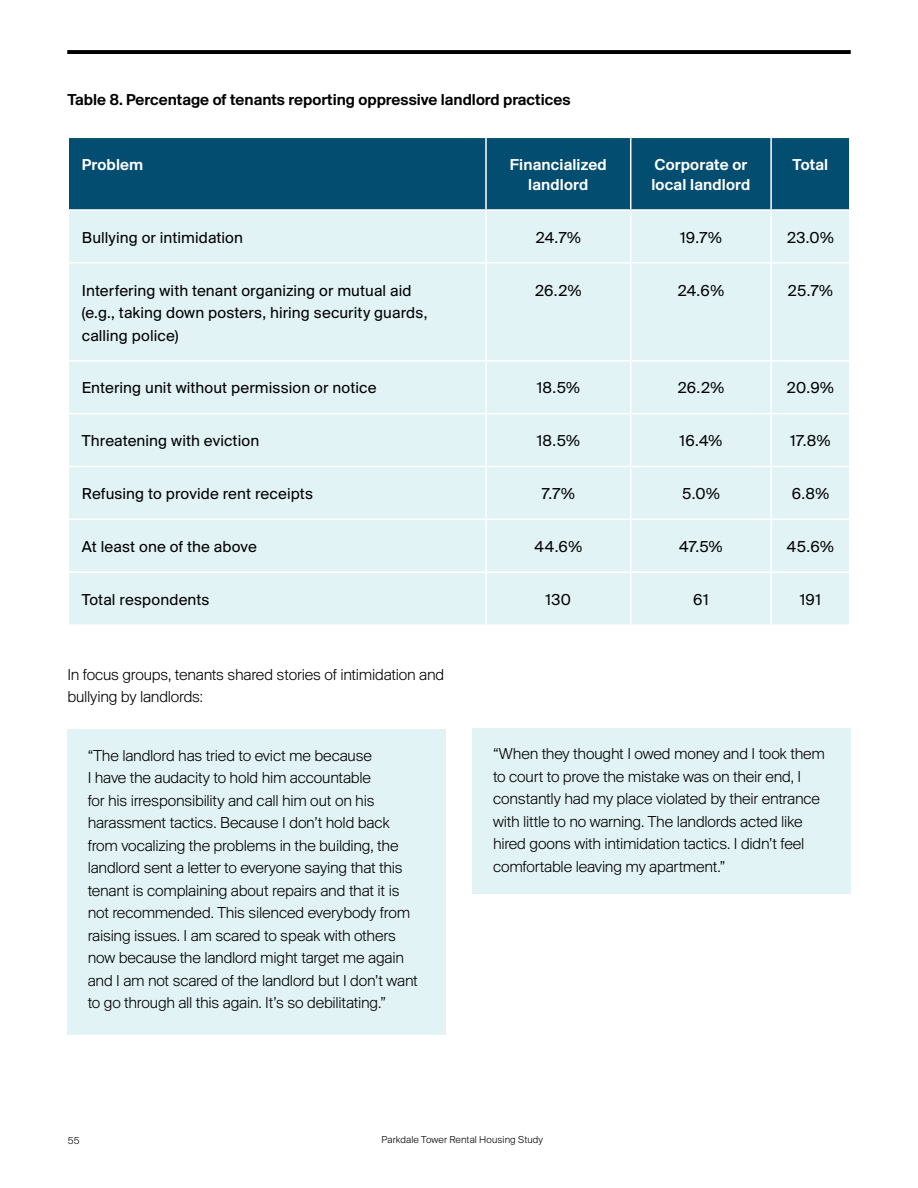
<style>
.page{position:relative;width:918px;height:1188px;background:#fff}
.page>*{position:absolute;margin:0;border:0;box-sizing:border-box;transform-origin:0 0}
.t1{font:300 16.5px/22.5px "Suisse BP Intl";letter-spacing:-.01em;color:#000}
.t2{font:16.5px/22.5px "Suisse BP Intl";letter-spacing:.005em;color:#000}
.t3{font:16.5px "Suisse BP Intl Antique";color:#000}
.t4{font:16.5px/19.8px "Suisse BP Intl Antique";letter-spacing:.01em;color:#fff;text-align:center}
.t5{font:300 10.5px "Suisse BP Intl";letter-spacing:.01em;color:#000}
</style>
<div class="page">
<div style="left:68px;top:729px;width:378px;height:306px;background:#e2f3f5"></div>
<div style="left:473px;top:729px;width:378px;height:165px;background:#e2f3f5"></div>
<div style="left:69px;top:138px;width:780px;height:71px;background:#034d70"></div>
<div style="left:69px;top:211px;width:780px;height:413px;background:#e2f3f5"></div>
<hr style="left:630px;top:211px;width:1px;height:51px;background:#fff">
<hr style="left:770px;top:211px;width:2px;height:51px;background:#fff">
<hr style="left:486px;top:262px;width:145px;height:2px;background:#fff">
<hr style="left:485px;top:264px;width:2px;height:96px;background:#fff">
<hr style="left:631px;top:262px;width:140px;height:2px;background:#fff">
<hr style="left:630px;top:264px;width:1px;height:96px;background:#fff">
<hr style="left:771px;top:262px;width:80px;height:2px;background:#fff">
<hr style="left:770px;top:264px;width:2px;height:96px;background:#fff">
<hr style="left:68px;top:360px;width:418px;height:1px;background:#fff">
<hr style="left:486px;top:360px;width:145px;height:1px;background:#fff">
<hr style="left:485px;top:361px;width:2px;height:52px;background:#fff">
<hr style="left:631px;top:360px;width:140px;height:1px;background:#fff">
<hr style="left:630px;top:361px;width:1px;height:52px;background:#fff">
<hr style="left:771px;top:360px;width:80px;height:1px;background:#fff">
<hr style="left:770px;top:361px;width:2px;height:52px;background:#fff">
<hr style="left:68px;top:413px;width:418px;height:1px;background:#fff">
<hr style="left:486px;top:413px;width:145px;height:1px;background:#fff">
<hr style="left:485px;top:414px;width:2px;height:52px;background:#fff">
<hr style="left:631px;top:413px;width:140px;height:1px;background:#fff">
<hr style="left:630px;top:414px;width:1px;height:52px;background:#fff">
<hr style="left:771px;top:413px;width:80px;height:1px;background:#fff">
<hr style="left:770px;top:414px;width:2px;height:52px;background:#fff">
<hr style="left:68px;top:466px;width:418px;height:1px;background:#fff">
<hr style="left:486px;top:466px;width:145px;height:1px;background:#fff">
<hr style="left:485px;top:467px;width:2px;height:52px;background:#fff">
<hr style="left:631px;top:466px;width:140px;height:1px;background:#fff">
<hr style="left:630px;top:467px;width:1px;height:52px;background:#fff">
<hr style="left:771px;top:466px;width:80px;height:1px;background:#fff">
<hr style="left:770px;top:467px;width:2px;height:52px;background:#fff">
<hr style="left:68px;top:519px;width:418px;height:1px;background:#fff">
<hr style="left:486px;top:519px;width:145px;height:1px;background:#fff">
<hr style="left:485px;top:520px;width:2px;height:51px;background:#fff">
<hr style="left:631px;top:519px;width:140px;height:1px;background:#fff">
<hr style="left:630px;top:520px;width:1px;height:51px;background:#fff">
<hr style="left:771px;top:519px;width:80px;height:1px;background:#fff">
<hr style="left:770px;top:520px;width:2px;height:51px;background:#fff">
<hr style="left:68px;top:571px;width:418px;height:2px;background:#fff">
<hr style="left:486px;top:571px;width:145px;height:2px;background:#fff">
<hr style="left:485px;top:573px;width:2px;height:51px;background:#fff">
<hr style="left:631px;top:571px;width:140px;height:2px;background:#fff">
<hr style="left:630px;top:573px;width:1px;height:51px;background:#fff">
<hr style="left:771px;top:571px;width:80px;height:2px;background:#fff">
<hr style="left:770px;top:573px;width:2px;height:51px;background:#fff">
<hr style="left:485px;top:138px;width:2px;height:71px;background:#fff">
<hr style="left:630px;top:138px;width:1px;height:71px;background:#fff">
<hr style="left:770px;top:138px;width:2px;height:71px;background:#fff">
<hr style="left:485px;top:211px;width:2px;height:51px;background:#fff">
<hr style="left:68px;top:262px;width:418px;height:2px;background:#fff">
<svg style="left:68px;top:50px;width:782px;height:4px;background:#030303"></svg>
<p class="t3" style="left:67px;top:90px;width:505px">Table 8. Percentage of tenants reporting oppressive landlord practices</p>
<p class="t4" style="left:82px;top:154px;width:63px">Problem</p>
<p class="t4" style="left:510px;top:154px;width:98px">Financialized landlord</p>
<p class="t4" style="left:651px;top:154px;width:101px;text-align:left">Corporate or local landlord</p>
<p class="t4" style="left:793px;top:154px;width:37px">Total</p>
<p class="t2" style="left:82px;top:226px;width:163px">Bullying or intimidation</p>
<p class="t2" style="left:536px;top:226px;width:47px">24.7%</p>
<p class="t2" style="left:680px;top:226px;width:43px">19.7%</p>
<p class="t2" style="left:787px;top:226px;width:48px">23.0%</p>
<p class="t2" style="left:82px;top:278px;width:331px">Interfering with tenant organizing or mutual aid</p>
<p class="t2" style="left:82px;top:301px;width:347px">(e.g., taking down posters, hiring security guards, calling police)</p>
<p class="t2" style="left:535px;top:278px;width:48px">26.2%</p>
<p class="t2" style="left:678px;top:278px;width:48px">24.6%</p>
<p class="t2" style="left:788px;top:278px;width:47px">25.7%</p>
<p class="t2" style="left:82px;top:376px;width:296px">Entering unit without permission or notice</p>
<p class="t2" style="left:537px;top:376px;width:45px">18.5%</p>
<p class="t2" style="left:678px;top:376px;width:48px">26.2%</p>
<p class="t2" style="left:787px;top:376px;width:48px">20.9%</p>
<p class="t2" style="left:82px;top:429px;width:179px">Threatening with eviction</p>
<p class="t2" style="left:537px;top:429px;width:45px">18.5%</p>
<p class="t2" style="left:679px;top:429px;width:44px">16.4%</p>
<p class="t2" style="left:790px;top:429px;width:42px">17.8%</p>
<p class="t2" style="left:82px;top:482px;width:233px">Refusing to provide rent receipts</p>
<p class="t2" style="left:542px;top:482px;width:34px">7.7%</p>
<p class="t2" style="left:682px;top:482px;width:39px">5.0%</p>
<p class="t2" style="left:792px;top:482px;width:39px">6.8%</p>
<p class="t2" style="left:82px;top:535px;width:177px">At least one of the above</p>
<p class="t2" style="left:535px;top:535px;width:49px">44.6%</p>
<p class="t2" style="left:679px;top:535px;width:45px">47.5%</p>
<p class="t2" style="left:787px;top:535px;width:49px">45.6%</p>
<p class="t2" style="left:82px;top:588px;width:129px">Total respondents</p>
<p class="t2" style="left:546px;top:588px;width:27px">130</p>
<p class="t2" style="left:693px;top:588px;width:17px">61</p>
<p class="t2" style="left:800px;top:588px;width:23px">191</p>
<p class="t1" style="left:67px;top:662px;width:378px">In focus groups, tenants shared stories of intimidation and bullying by landlords:</p>
<p class="t1" style="left:88px;top:744px;width:332px">“The landlord has tried to evict me because<br>I have the audacity to hold him accountable<br>for his irresponsibility and call him out on his harassment tactics. Because I don’t hold back from vocalizing the problems in the building, the landlord sent a letter to everyone saying that this tenant is complaining about repairs and that it is not recommended. This silenced everybody from raising issues. I am scared to speak with others now because the landlord might target me again and I am not scared of the landlord but I don’t want to go through all this again. It’s so debilitating.”</p>
<p class="t1" style="left:493px;top:742px;width:333px">“When they thought I owed money and I took them to court to prove the mistake was on their end, I constantly had my place violated by their entrance with little to no warning. The landlords acted like hired goons with intimidation tactics. I didn’t feel comfortable leaving my apartment.”</p>
<p class="t5" style="left:68px;top:1134px;width:13px">55</p>
<p class="t5" style="left:381px;top:1134px;width:163px">Parkdale Tower Rental Housing Study</p>
</div>
